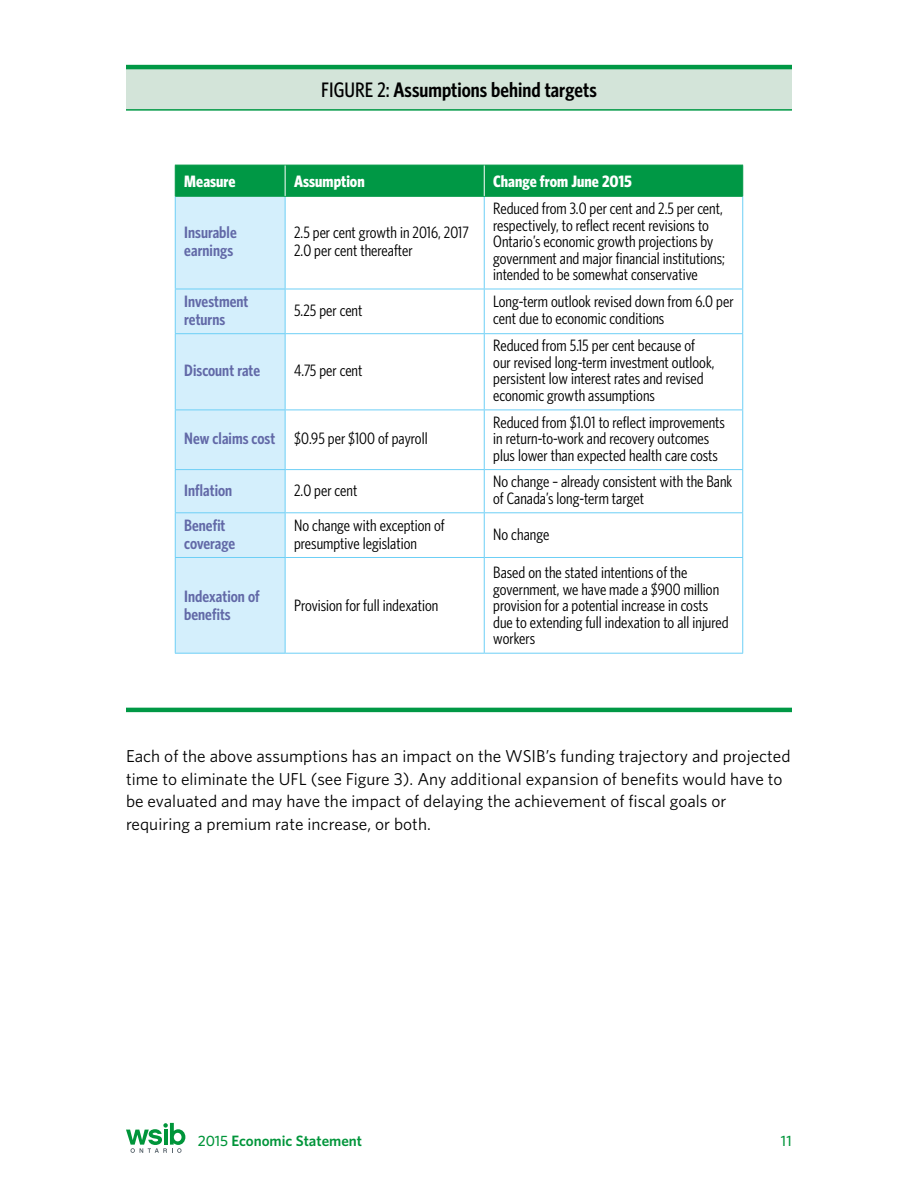
<style>
.page{position:relative;width:918px;height:1188px;background:#fff}
.page>*{position:absolute;margin:0;border:0;box-sizing:border-box;transform-origin:0 0}
.t1{font:600 21px "Whitney Condensed";color:#000}
.text{font:17.25px/22.5px "Whitney";color:#000}
.t2{font:16.5px/16.5px "Whitney Condensed";color:#000}
.t3{font:600 16.5px/18px "Whitney Condensed";color:#6269a7}
.t4{font:700 16.5px "Whitney Condensed";color:#fff}
.t5{font:600 15px "Whitney";color:#00953a}
.t6{font:500 15px "Whitney";color:#00953a}
.s1{font-weight:500}
.s2{font-weight:600;color:#6269a7}
</style>
<div class="page">
<svg style="left:126px;top:1123px;width:59px;height:30px"></svg>
<div style="left:126px;top:67px;width:666px;height:43px;background:#d3e4d9"></div>
<hr style="left:126px;top:65px;width:666px;height:4px;background:#009845">
<hr style="left:126px;top:109px;width:666px;height:2px;background:#009845">
<hr style="left:126px;top:708px;width:666px;height:4px;background:#009845">
<div style="left:176px;top:166px;width:566px;height:30px;background:#009845"></div>
<div style="left:176px;top:197px;width:109px;height:456px;background:#d4effc"></div>
<hr style="left:285px;top:197px;width:1px;height:92px;background:#6dcff6">
<hr style="left:484px;top:197px;width:1px;height:92px;background:#6dcff6">
<hr style="left:175px;top:289px;width:110px;height:1px;background:#6dcff6">
<hr style="left:285px;top:289px;width:199px;height:1px;background:#6dcff6">
<hr style="left:285px;top:289px;width:1px;height:44px;background:#6dcff6">
<hr style="left:484px;top:289px;width:259px;height:1px;background:#6dcff6">
<hr style="left:484px;top:289px;width:1px;height:44px;background:#6dcff6">
<hr style="left:175px;top:333px;width:110px;height:1px;background:#6dcff6">
<hr style="left:285px;top:333px;width:199px;height:1px;background:#6dcff6">
<hr style="left:285px;top:334px;width:1px;height:76px;background:#6dcff6">
<hr style="left:484px;top:333px;width:259px;height:1px;background:#6dcff6">
<hr style="left:484px;top:334px;width:1px;height:76px;background:#6dcff6">
<hr style="left:175px;top:410px;width:110px;height:1px;background:#6dcff6">
<hr style="left:285px;top:410px;width:199px;height:1px;background:#6dcff6">
<hr style="left:285px;top:410px;width:1px;height:59px;background:#6dcff6">
<hr style="left:484px;top:410px;width:259px;height:1px;background:#6dcff6">
<hr style="left:484px;top:410px;width:1px;height:59px;background:#6dcff6">
<hr style="left:175px;top:469px;width:110px;height:1px;background:#6dcff6">
<hr style="left:285px;top:469px;width:199px;height:1px;background:#6dcff6">
<hr style="left:285px;top:470px;width:1px;height:42px;background:#6dcff6">
<hr style="left:484px;top:469px;width:259px;height:1px;background:#6dcff6">
<hr style="left:484px;top:470px;width:1px;height:42px;background:#6dcff6">
<hr style="left:175px;top:512px;width:110px;height:1px;background:#6dcff6">
<hr style="left:285px;top:512px;width:199px;height:1px;background:#6dcff6">
<hr style="left:285px;top:513px;width:1px;height:44px;background:#6dcff6">
<hr style="left:484px;top:512px;width:259px;height:1px;background:#6dcff6">
<hr style="left:484px;top:513px;width:1px;height:44px;background:#6dcff6">
<hr style="left:285px;top:558px;width:1px;height:95px;background:#6dcff6">
<hr style="left:484px;top:558px;width:1px;height:95px;background:#6dcff6">
<hr style="left:175px;top:165px;width:110px;height:1px;background:#009845">
<hr style="left:175px;top:165px;width:1px;height:31px;background:#009845">
<hr style="left:285px;top:165px;width:199px;height:1px;background:#009845">
<hr style="left:484px;top:165px;width:259px;height:1px;background:#009845">
<hr style="left:742px;top:165px;width:1px;height:31px;background:#009845">
<hr style="left:175px;top:196px;width:110px;height:1px;background:#009845">
<hr style="left:285px;top:196px;width:199px;height:1px;background:#009845">
<hr style="left:484px;top:196px;width:259px;height:1px;background:#009845">
<hr style="left:285px;top:165px;width:1px;height:31px;background:#fff">
<hr style="left:484px;top:165px;width:1px;height:31px;background:#fff">
<hr style="left:175px;top:197px;width:1px;height:92px;background:#6dcff6">
<hr style="left:742px;top:197px;width:1px;height:92px;background:#6dcff6">
<hr style="left:175px;top:289px;width:1px;height:44px;background:#6dcff6">
<hr style="left:742px;top:289px;width:1px;height:44px;background:#6dcff6">
<hr style="left:175px;top:334px;width:1px;height:76px;background:#6dcff6">
<hr style="left:742px;top:334px;width:1px;height:76px;background:#6dcff6">
<hr style="left:175px;top:410px;width:1px;height:59px;background:#6dcff6">
<hr style="left:742px;top:410px;width:1px;height:59px;background:#6dcff6">
<hr style="left:175px;top:470px;width:1px;height:42px;background:#6dcff6">
<hr style="left:742px;top:470px;width:1px;height:42px;background:#6dcff6">
<hr style="left:175px;top:513px;width:1px;height:44px;background:#6dcff6">
<hr style="left:742px;top:513px;width:1px;height:44px;background:#6dcff6">
<hr style="left:175px;top:557px;width:110px;height:1px;background:#6dcff6">
<hr style="left:175px;top:558px;width:1px;height:95px;background:#6dcff6">
<hr style="left:285px;top:557px;width:199px;height:1px;background:#6dcff6">
<hr style="left:484px;top:557px;width:259px;height:1px;background:#6dcff6">
<hr style="left:742px;top:558px;width:1px;height:95px;background:#6dcff6">
<hr style="left:175px;top:653px;width:110px;height:1px;background:#6dcff6">
<hr style="left:285px;top:653px;width:199px;height:1px;background:#6dcff6">
<hr style="left:484px;top:653px;width:259px;height:1px;background:#6dcff6">
<p class="t1" style="left:321px;top:76px;width:277px"><span class="s1">FIGURE 2:</span> Assumptions behind targets</p>
<p class="t4" style="left:184px;top:171px;width:53px">Measure</p>
<p class="t4" style="left:294px;top:171px;width:72px">Assumption</p>
<p class="t4" style="left:493px;top:171px;width:140px">Change from June 2015</p>
<p class="t3" style="left:184px;top:223px;width:54px">Insurable earnings</p>
<p class="t2" style="left:294px;top:223px;width:176px;line-height:18px">2.5 per cent growth in 2016, 2017<br>2.0 per cent thereafter</p>
<p class="t2" style="left:493px;top:200px;width:233px">Reduced from 3.0 per cent and 2.5 per cent, respectively, to reflect recent revisions to Ontario’s economic growth projections by government and major financial institutions; intended to be somewhat conservative</p>
<p class="t3" style="left:184px;top:291px;width:66px">Investment returns</p>
<p class="t2" style="left:294px;top:301px;width:70px">5.25 per cent</p>
<p class="t2" style="left:493px;top:293px;width:242px">Long-term outlook revised down from 6.0 per cent due to economic conditions</p>
<p class="t3" style="left:184px;top:361px;width:77px">Discount rate</p>
<p class="t2" style="left:294px;top:362px;width:70px">4.75 per cent</p>
<p class="t2" style="left:493px;top:337px;width:223px">Reduced from 5.15 per cent because of our revised long-term investment outlook, persistent low interest rates and revised economic growth assumptions</p>
<p class="t2" style="left:184px;top:430px;width:245px"><span class="s2">New claims cost</span> $0.95 per $100 of payroll</p>
<p class="t2" style="left:493px;top:413px;width:233px">Reduced from $1.01 to reflect improvements in return-to-work and recovery outcomes plus lower than expected health care costs</p>
<p class="t3" style="left:184px;top:480px;width:50px">Inflation</p>
<p class="t2" style="left:294px;top:481px;width:65px">2.0 per cent</p>
<p class="t2" style="left:493px;top:473px;width:241px">No change – already consistent with the Bank of Canada’s long-term target</p>
<p class="t3" style="left:184px;top:515px;width:53px">Benefit coverage</p>
<p class="t2" style="left:294px;top:515px;width:152px;line-height:18px">No change with exception of presumptive legislation</p>
<p class="t2" style="left:493px;top:525px;width:58px">No change</p>
<p class="t3" style="left:184px;top:587px;width:77px">Indexation of benefits</p>
<p class="t2" style="left:294px;top:597px;width:146px">Provision for full indexation</p>
<p class="t2" style="left:493px;top:564px;width:237px">Based on the stated intentions of the government, we have made a $900 million provision for a potential increase in costs due to extending full indexation to all injured workers</p>
<p class="text" style="left:126px;top:745px;width:666px">Each of the above assumptions has an impact on the WSIB’s funding trajectory and projected time to eliminate the UFL (see Figure 3). Any additional expansion of benefits would have to be evaluated and may have the impact of delaying the achievement of fiscal goals or requiring a premium rate increase, or both.</p>
<p class="t5" style="left:198px;top:1131px;width:166px"><span class="s1">2015</span> Economic Statement</p>
<p class="t6" style="left:781px;top:1131px;width:12px">11</p>
</div>
